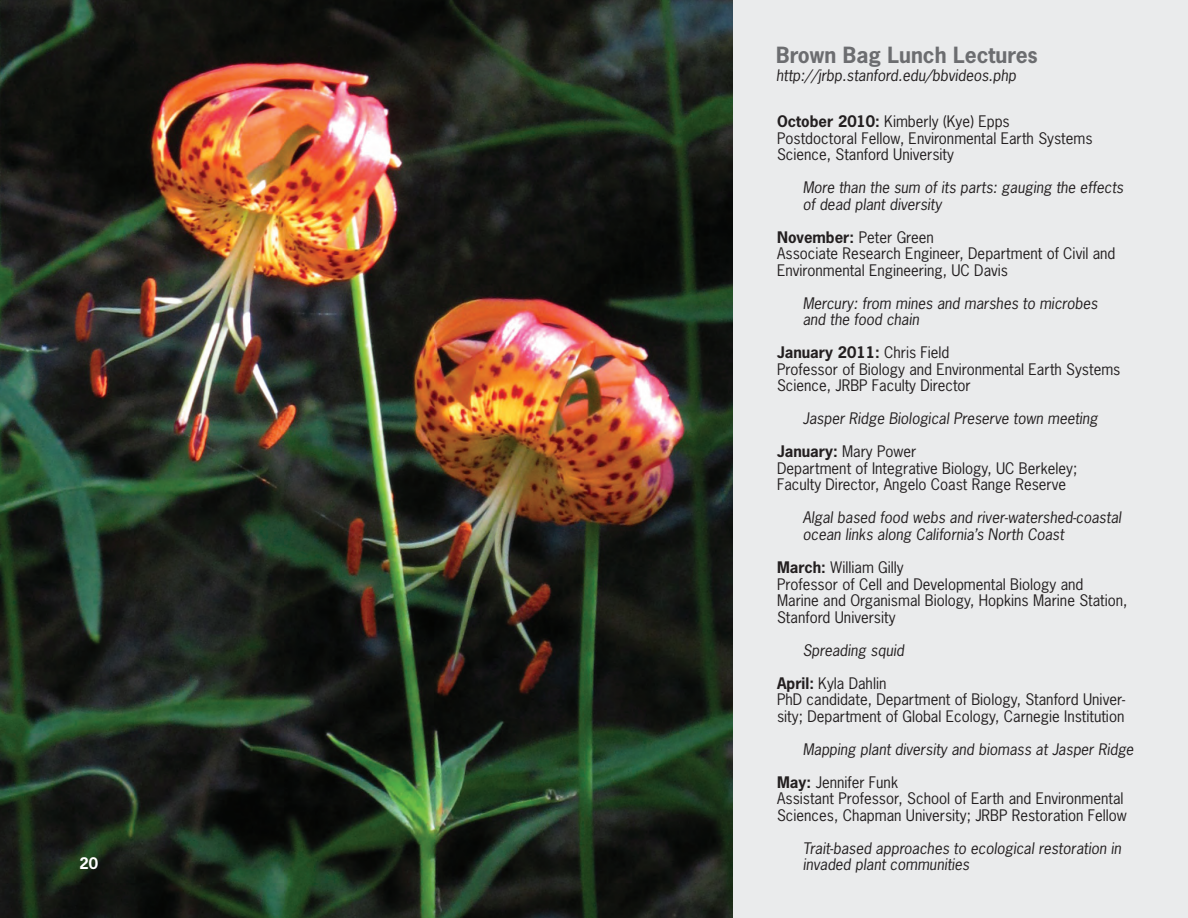
<style>
.page{position:relative;width:1188px;height:918px;background:#fff}
.page>*{position:absolute;margin:0;border:0;box-sizing:border-box;transform-origin:0 0}
.t1{font:700 21px "News Gothic Std";color:#6c6d70}
.t2{font:15px/16.5px "News Gothic Std";color:#231f20}
.t3{font:italic 15px/16.5px "News Gothic Std";color:#231f20}
.t4{font:700 15px "News Gothic Std";color:#fff}
.s1{font-weight:700}
</style>
<div class="page">
<img style="left:0;top:0;width:733px;height:918px">
<div style="left:733px;top:0;width:455px;height:918px;background:#eaebec"></div>
<h1 class="t1" style="left:776px;top:46px;width:263px">Brown Bag Lunch Lectures</h1>
<p class="t3" style="left:776px;top:68px;width:241px">http://jrbp.stanford.edu/bbvideos.php</p>
<p class="t2" style="left:777px;top:115px;width:317px"><span class="s1">October 2010:</span> Kimberly (Kye) Epps<br>Postdoctoral Fellow, Environmental Earth Systems<br>Science, Stanford University</p>
<p class="t3" style="left:803px;top:181px;width:322px">More than the sum of its parts: gauging the effects of dead plant diversity</p>
<p class="t2" style="left:777px;top:230px;width:340px"><span class="s1">November:</span> Peter Green<br>Associate Research Engineer, Department of Civil and<br>Environmental Engineering, UC Davis</p>
<p class="t3" style="left:803px;top:296px;width:296px">Mercury: from mines and marshes to microbes and the food chain</p>
<p class="t2" style="left:777px;top:346px;width:345px"><span class="s1">January 2011:</span> Chris Field<br>Professor of Biology and Environmental Earth Systems<br>Science, JRBP Faculty Director</p>
<p class="t3" style="left:803px;top:412px;width:297px">Jasper Ridge Biological Preserve town meeting</p>
<p class="t2" style="left:777px;top:445px;width:302px"><span class="s1">January:</span> Mary Power<br>Department of Integrative Biology, UC Berkeley;<br>Faculty Director, Angelo Coast Range Reserve</p>
<p class="t3" style="left:803px;top:511px;width:320px">Algal based food webs and river-watershed-coastal ocean links along California’s North Coast</p>
<p class="t2" style="left:777px;top:560px;width:352px"><span class="s1">March:</span> William Gilly<br>Professor of Cell and Developmental Biology and Marine and Organismal Biology, Hopkins Marine Station, Stanford University</p>
<p class="t3" style="left:803px;top:643px;width:103px">Spreading squid</p>
<p class="t2" style="left:777px;top:676px;width:350px"><span class="s1">April:</span> Kyla Dahlin<br>PhD candidate, Department of Biology, Stanford Univer&shy;sity; Department of Global Ecology, Carnegie Institution</p>
<p class="t3" style="left:803px;top:742px;width:332px">Mapping plant diversity and biomass at Jasper Ridge</p>
<p class="t2" style="left:777px;top:775px;width:351px"><span class="s1">May:</span> Jennifer Funk<br>Assistant Professor, School of Earth and Environmental<br>Sciences, Chapman University; JRBP Restoration Fellow</p>
<p class="t3" style="left:803px;top:841px;width:320px">Trait-based approaches to ecological restoration in</p>
<p class="t4" style="left:80px;top:857px;width:20px">20</p>
<p class="t3" style="left:803px;top:857px;width:168px">invaded plant communities</p>
</div>
